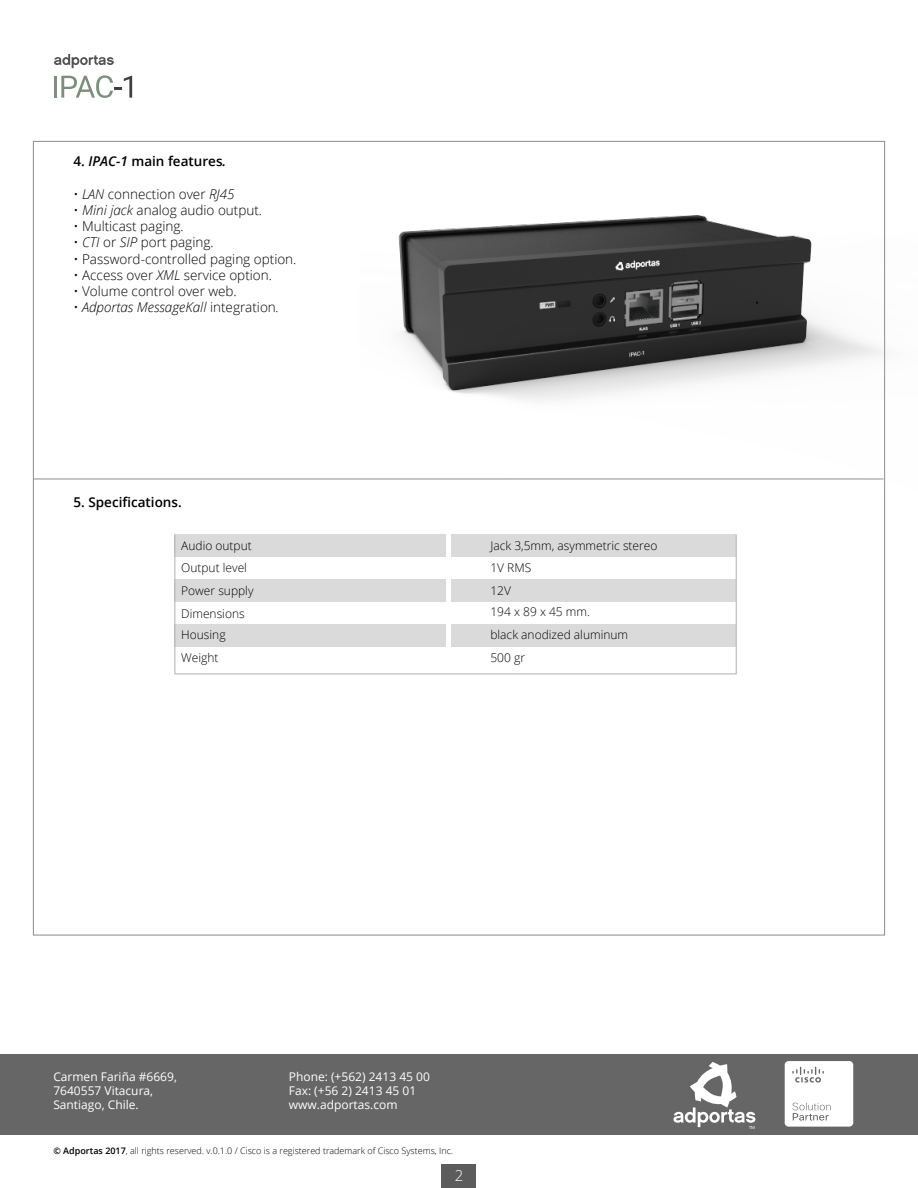
<style>
.page{position:relative;width:918px;height:1188px;background:#fff}
.page>*{position:absolute;margin:0;border:0;box-sizing:border-box;transform-origin:0 0}
.t1{font:300 15px "Open Sans";color:#fff}
.t2{font:300 13.5px "Open Sans";color:#000}
.t3{font:600 13.5px "Open Sans";color:#000}
.t4{font:italic 300 13.5px "Open Sans";color:#000}
.t5{font:300 12px/21.8px "Open Sans";color:#000}
.t6{font:12px/14.4px "Open Sans";color:#fff}
.t7{font:300 9px "Open Sans";color:#000}
.s1{font-style:italic}
.s2{font-style:normal}
.s3{font-weight:600}
</style>
<div class="page">
<div style="left:442px;top:1164px;width:34px;height:24px;background:#5c5c5c"></div>
<hr style="left:33px;top:479px;width:851px;height:1px;background:#8c8c8c">
<div style="left:0;top:1054px;width:918px;height:81px;background:#666"></div>
<svg style="left:673px;top:1062px;width:82px;height:67px"></svg>
<svg style="left:785px;top:1061px;width:68px;height:66px"></svg>
<div style="left:175px;top:624px;width:271px;height:23px;background:#dadada"></div>
<div style="left:175px;top:579px;width:271px;height:23px;background:#dadada"></div>
<div style="left:175px;top:534px;width:271px;height:23px;background:#dadada"></div>
<div style="left:452px;top:624px;width:284px;height:23px;background:#dadada"></div>
<div style="left:452px;top:579px;width:284px;height:23px;background:#dadada"></div>
<div style="left:452px;top:534px;width:284px;height:23px;background:#dadada"></div>
<div style="left:174px;top:534px;width:563px;height:140px;border:1px solid #b2b1b1"></div>
<img style="left:359px;top:166px;width:527px;height:324px">
<svg style="left:54px;top:54px;width:60px;height:14px"></svg>
<hr style="left:54px;top:76px;width:3px;height:22px;background:#7c8f7c">
<svg style="left:61px;top:75px;width:71px;height:23px"></svg>
<p class="t3" style="left:73px;top:152px;width:154px">4. <span class="s1">IPAC-1</span> main features<span class="s1">.</span></p>
<p class="t2" style="left:73px;top:185px;width:163px">• <span class="s1">LAN</span> connection over <span class="s1">RJ45</span></p>
<p class="t2" style="left:73px;top:201px;width:190px">• <span class="s1">Mini jack</span> analog audio output.</p>
<p class="t2" style="left:73px;top:217px;width:112px">• Multicast paging.</p>
<p class="t2" style="left:73px;top:233px;width:142px">• <span class="s1">CTI</span> or <span class="s1">SIP</span> port paging.</p>
<p class="t2" style="left:73px;top:249px;width:224px">• Password-controlled paging option.</p>
<p class="t2" style="left:73px;top:266px;width:200px">• Access over <span class="s1">XML</span> service option.</p>
<p class="t2" style="left:73px;top:282px;width:165px">• Volume control over web.</p>
<p class="t4" style="left:73px;top:298px;width:207px"><span class="s2">•</span> Adportas MessageKall <span class="s2">integration</span>.</p>
<p class="t3" style="left:73px;top:492px;width:110px">5. Specifications.</p>
<p class="t5" style="left:181px;top:535px;width:72px">Audio output<br>Output level</p>
<p class="t5" style="left:181px;top:603px;width:65px">Dimensions<br>Housing<br>Weight</p>
<p class="t5" style="left:181px;top:579px;width:74px">Power supply</p>
<p class="t5" style="left:490px;top:535px;width:169px">Jack 3,5mm, asymmetric stereo<br>1V RMS<br>12V<br>194 x 89 x 45 mm.</p>
<p class="t5" style="left:490px;top:624px;width:139px;line-height:22.2px">black anodized aluminum<br>500 gr</p>
<p class="t6" style="left:53px;top:1069px;width:125px">Carmen Fariña #6669,<br>7640557 Vitacura,<br>Santiago, Chile.</p>
<p class="t6" style="left:289px;top:1069px;width:143px">Phone: (+562) 2413 45 00<br>Fax: (+56 2) 2413 45 01 www.adportas.com</p>
<p class="t7" style="left:54px;top:1145px;width:401px"><span class="s3">© Adportas 2017</span>, all rights reserved. v.0.1.0 / Cisco is a registered trademark of Cisco Systems, Inc.</p>
<p class="t1" style="left:455px;top:1166px;width:10px">2</p>
</div>
